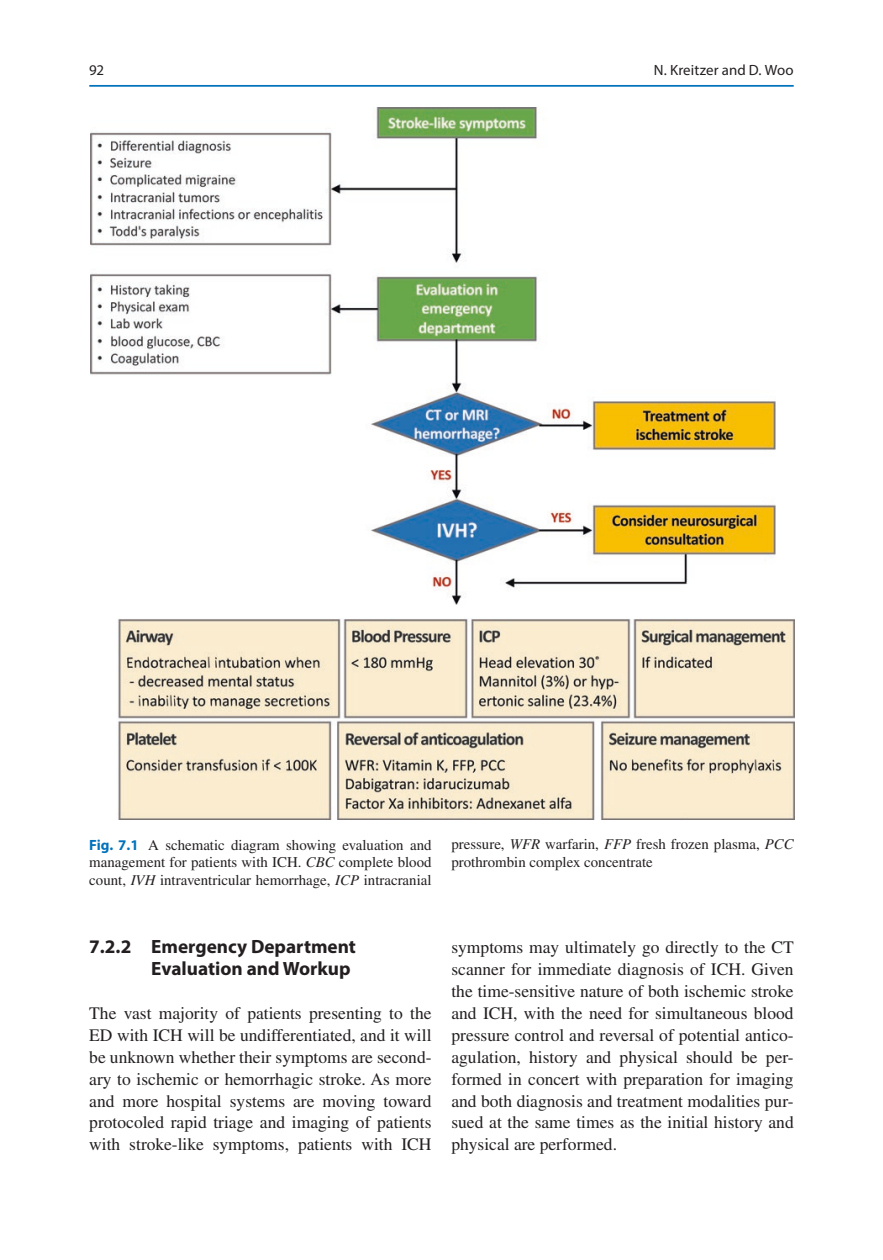
<style>
.page{position:relative;width:883px;height:1260px;background:#fff}
.page>*{position:absolute;margin:0;border:0;box-sizing:border-box;transform-origin:0 0}
.t1{font:700 19.25px/21.9px "Ldtgyx Myriad Pro";color:#231f20;text-align:right}
.t2{font:17.5px/21.9px "Fjllwd Times LT Std";color:#231f20;text-align:justify}
.t3{font:14.88px/17.5px "Fjllwd Times LT Std";color:#231f20;text-align:justify}
.t4{font:14.88px "Hsngqn Myriad Pro";letter-spacing:.01em;color:#231f20}
.t5{font:14.88px "Qrpbgx Myriad Pro";color:#231f20}
.s1{font-family:"Ldtgyx Myriad Pro";font-weight:700;color:#0073bc}
.s2{font-family:"Dnhgnv Times LT Std";font-style:italic}
</style>
<div class="page">
<img style="left:90px;top:107px;width:705px;height:712px">
<hr style="left:89px;top:85px;width:705px;height:2px;background:#0073bc">
<p class="t5" style="left:89px;top:61px;width:16px">92</p>
<p class="t4" style="left:654px;top:61px;width:141px">N. Kreitzer and D. Woo</p>
<p class="t3" style="left:89px;top:836px;width:344px"><span class="s1">Fig. 7.1</span> A schematic diagram showing evaluation and management for patients with ICH. <span class="s2">CBC</span> complete blood count, <span class="s2">IVH</span> intraventricular hemorrhage, <span class="s2">ICP</span> intracranial</p>
<p class="t3" style="left:451px;top:836px;width:344px">pressure, <span class="s2">WFR</span> warfarin, <span class="s2">FFP</span> fresh frozen plasma, <span class="s2">PCC </span>prothrombin complex concentrate</p>
<p class="t1" style="left:89px;top:935px;width:268px">7.2.2 Emergency Department<br>Evaluation and Workup</p>
<p class="t2" style="left:89px;top:1002px;width:344px">The vast majority of patients presenting to the ED with ICH will be undifferentiated, and it will be unknown whether their symptoms are second&shy;ary to ischemic or hemorrhagic stroke. As more and more hospital systems are moving toward protocoled rapid triage and imaging of patients with stroke-like symptoms, patients with ICH</p>
<p class="t2" style="left:451px;top:937px;width:344px">symptoms may ultimately go directly to the CT scanner for immediate diagnosis of ICH. Given the time-sensitive nature of both ischemic stroke and ICH, with the need for simultaneous blood pressure control and reversal of potential antico&shy;agulation, history and physical should be per&shy;formed in concert with preparation for imaging and both diagnosis and treatment modalities pur&shy;sued at the same times as the initial history and physical are performed.</p>
</div>
